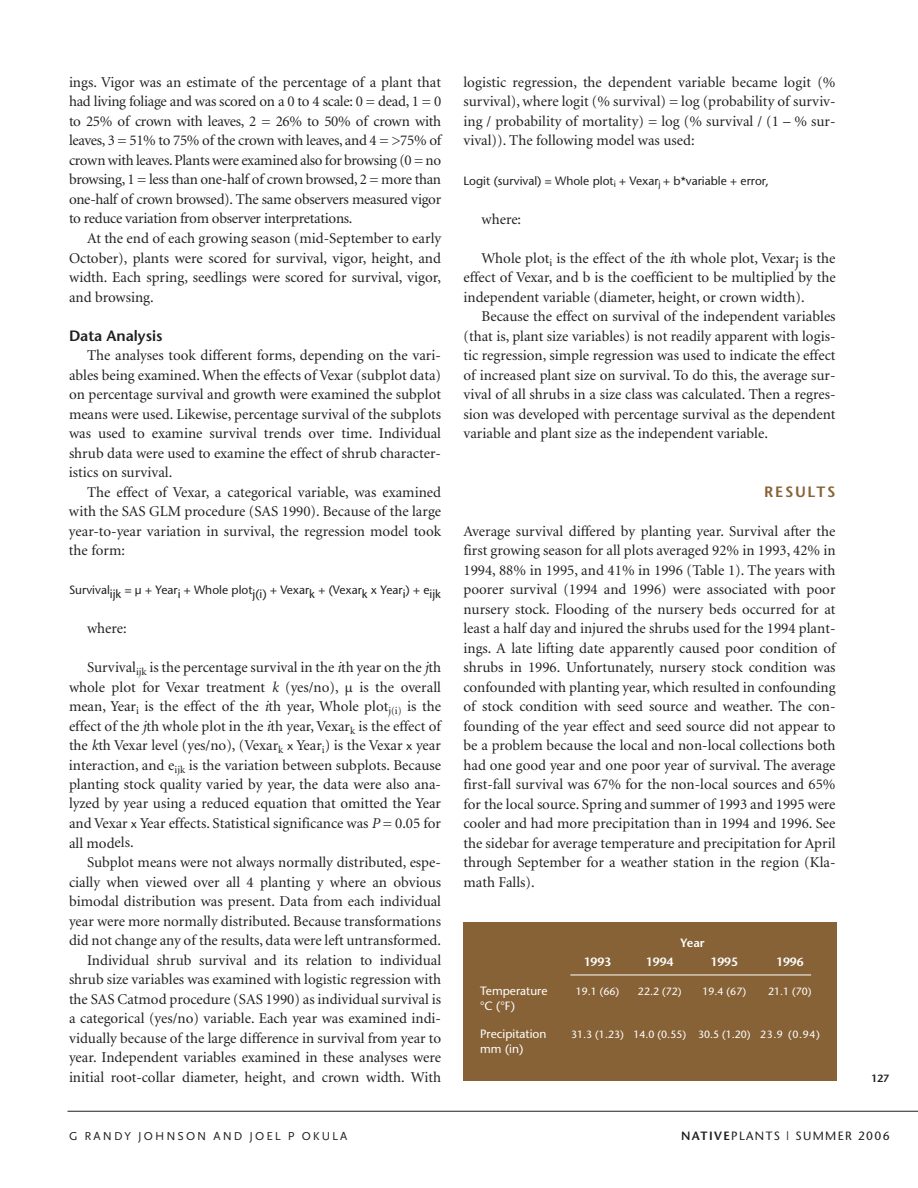
<style>
.page{position:relative;width:918px;height:1188px;background:#fff}
.page>*{position:absolute;margin:0;border:0;box-sizing:border-box;transform-origin:0 0}
.t1{font:15px/19.5px "Minion";color:#231f20;text-align:justify}
.t2{font:600 15px "Stone Sans";color:#231f20}
.t3{font:600 15px "Stone Sans";letter-spacing:.115em;color:#876236}
.t4{font:12px "Stone Sans";color:#231f20}
.t5{font:12px "Stone Sans";color:#fff}
.t6{font:12px "Scala Sans";letter-spacing:.17em;color:#231f20}
.t7{font:12px "Stone Sans";letter-spacing:.115em;color:#231f20}
.t8{font:600 12px "Stone Sans";color:#fff}
.t9{font:10.5px "Stone Sans";color:#fff}
.t10{font:600 10.5px "Stone Sans";color:#231f20}
.s1{font-style:italic}
.s2{font-family:"Stone Sans";font-size:12px}
.s3{font-weight:600}
</style>
<div class="page">
<hr style="left:68px;top:1111px;width:850px;height:1px;background:#231f20">
<div style="left:464px;top:922px;width:373px;height:158px;background:#876236"></div>
<hr style="left:570px;top:975px;width:241px;height:1px;background:#fff">
<p class="t1" style="left:69px;top:74px;width:374px">ings. Vigor was an estimate of the percentage of a plant that had living foliage and was scored on a 0 to 4 scale: 0 = dead, 1 = 0 to 25% of crown with leaves, 2 = 26% to 50% of crown with leaves, 3 = 51% to 75% of the crown with leaves, and 4 = &gt;75% of crown with leaves. Plants were examined also for browsing (0 = no browsing, 1 = less than one-half of crown browsed, 2 = more than one-half of crown browsed). The same observers measured vigor to reduce variation from observer interpretations.</p>
<p class="t1" style="left:69px;top:230px;width:374px;text-indent:18px">At the end of each growing season (mid-September to early October), plants were scored for survival, vigor, height, and width. Each spring, seedlings were scored for survival, vigor, and browsing.</p>
<p class="t2" style="left:69px;top:329px;width:95px">Data Analysis</p>
<p class="t1" style="left:69px;top:347px;width:374px;text-indent:18px">The analyses took different forms, depending on the vari&shy;ables being examined. When the effects of Vexar (subplot data) on percentage survival and growth were examined the subplot means were used. Likewise, percentage survival of the subplots was used to examine survival trends over time. Individual shrub data were used to examine the effect of shrub character&shy;istics on survival.</p>
<p class="t1" style="left:69px;top:483px;width:374px;text-indent:18px">The effect of Vexar, a categorical variable, was examined with the SAS GLM procedure (SAS 1990). Because of the large year-to-year variation in survival, the regression model took the form:</p>
<p class="t4" style="left:69px;top:585px;width:374px">Survivalijk = µ + Yeari + Whole plotj(i) + Vexark + (Vexark x Yeari) + eijk</p>
<p class="t1" style="left:87px;top:620px;width:41px">where:</p>
<p class="t1" style="left:69px;top:659px;width:374px;text-indent:18px">Survival<sub>ijk</sub> is the percentage survival in the <span class="s1">i</span>th year on the <span class="s1">j</span>th whole plot for Vexar treatment <span class="s1">k</span> (yes/no), µ is the overall mean, Year<sub>i</sub> is the effect of the <span class="s1">i</span>th year, Whole plot<sub>j(i)</sub> is the effect of the <span class="s1">j</span>th whole plot in the <span class="s1">i</span>th year, Vexar<sub>k</sub> is the effect of the <span class="s1">k</span>th Vexar level (yes/no), (Vexar<sub>k</sub> <span class="s2">x</span> Year<sub>i</sub>) is the Vexar <span class="s2">x</span> year interaction, and e<sub>ijk</sub> is the variation between subplots. Because planting stock quality varied by year, the data were also ana&shy;lyzed by year using a reduced equation that omitted the Year and Vexar <span class="s2">x</span> Year effects. Statistical significance was <span class="s1">P</span> = 0.05 for all models.</p>
<p class="t1" style="left:69px;top:854px;width:374px;text-align:right">Subplot means were not always normally distributed, espe&shy;cially when viewed over all 4 planting y where an obvious bimodal distribution was present. Data from each individual year were more normally distributed. Because transformations did not change any of the results, data were left untransformed.<br>Individual shrub survival and its relation to individual shrub size variables was examined with logistic regression with the SAS Catmod procedure (SAS 1990) as individual survival is a categorical (yes/no) variable. Each year was examined indi&shy;vidually because of the large difference in survival from year to year. Independent variables examined in these analyses were initial root-collar diameter, height, and crown width. With</p>
<p class="t1" style="left:464px;top:74px;width:374px">logistic regression, the dependent variable became logit (% survival), where logit (% survival) = log (probability of surviv&shy;ing / probability of mortality) = log (% survival / (1 – % sur&shy;vival)). The following model was used:</p>
<p class="t4" style="left:464px;top:176px;width:307px">Logit (survival) = Whole plot<sub>i</sub> + Vexar<sub>j</sub> + b*variable + error,</p>
<p class="t1" style="left:482px;top:210px;width:41px">where:</p>
<p class="t1" style="left:464px;top:249px;width:374px;text-indent:18px">Whole plot<sub>i</sub> is the effect of the <span class="s1">i</span>th whole plot, Vexarj is the effect of Vexar, and b is the coefficient to be multiplied by the independent variable (diameter, height, or crown width).</p>
<p class="t1" style="left:464px;top:308px;width:374px;text-indent:18px">Because the effect on survival of the independent variables (that is, plant size variables) is not readily apparent with logis&shy;tic regression, simple regression was used to indicate the effect of increased plant size on survival. To do this, the average sur&shy;vival of all shrubs in a size class was calculated. Then a regres&shy;sion was developed with percentage survival as the dependent variable and plant size as the independent variable.</p>
<p class="t3" style="left:764px;top:485px;width:73px">RESULTS</p>
<p class="t1" style="left:464px;top:522px;width:374px">Average survival differed by planting year. Survival after the first growing season for all plots averaged 92% in 1993, 42% in 1994, 88% in 1995, and 41% in 1996 (Table 1). The years with poorer survival (1994 and 1996) were associated with poor nursery stock. Flooding of the nursery beds occurred for at least a half day and injured the shrubs used for the 1994 plant&shy;ings. A late lifting date apparently caused poor condition of shrubs in 1996. Unfortunately, nursery stock condition was confounded with planting year, which resulted in confounding of stock condition with seed source and weather. The con&shy;founding of the year effect and seed source did not appear to be a problem because the local and non-local collections both had one good year and one poor year of survival. The average first-fall survival was 67% for the non-local sources and 65% for the local source. Spring and summer of 1993 and 1995 were cooler and had more precipitation than in 1994 and 1996. See the sidebar for average temperature and precipitation for April through September for a weather station in the region (Kla&shy;math Falls).</p>
<p class="t8" style="left:680px;top:938px;width:26px">Year</p>
<p class="t8" style="left:584px;top:957px;width:29px">1993</p>
<p class="t8" style="left:646px;top:957px;width:29px">1994</p>
<p class="t8" style="left:711px;top:957px;width:29px">1995</p>
<p class="t8" style="left:776px;top:957px;width:29px">1996</p>
<p class="t5" style="left:480px;top:986px;width:69px">Temperature</p>
<p class="t9" style="left:576px;top:987px;width:45px">19.1 (66)</p>
<p class="t9" style="left:638px;top:987px;width:45px">22.2 (72)</p>
<p class="t9" style="left:703px;top:987px;width:45px">19.4 (67)</p>
<p class="t9" style="left:768px;top:987px;width:45px">21.1 (70)</p>
<p class="t5" style="left:480px;top:1001px;width:36px">°C (°F)</p>
<p class="t5" style="left:480px;top:1029px;width:68px">Precipitation</p>
<p class="t9" style="left:571px;top:1031px;width:250px">31.3 (1.23) 14.0 (0.55) 30.5 (1.20) 23.9 (0.94)</p>
<p class="t5" style="left:480px;top:1044px;width:45px">mm (in)</p>
<p class="t10" style="left:871px;top:1074px;width:20px">127</p>
<p class="t6" style="left:69px;top:1129px;width:280px">G RANDY JOHNSON AND JOEL P OKULA</p>
<p class="t7" style="left:681px;top:1131px;width:210px"><span class="s3">NATIVE</span>PLANTS | SUMMER 2006</p>
</div>
